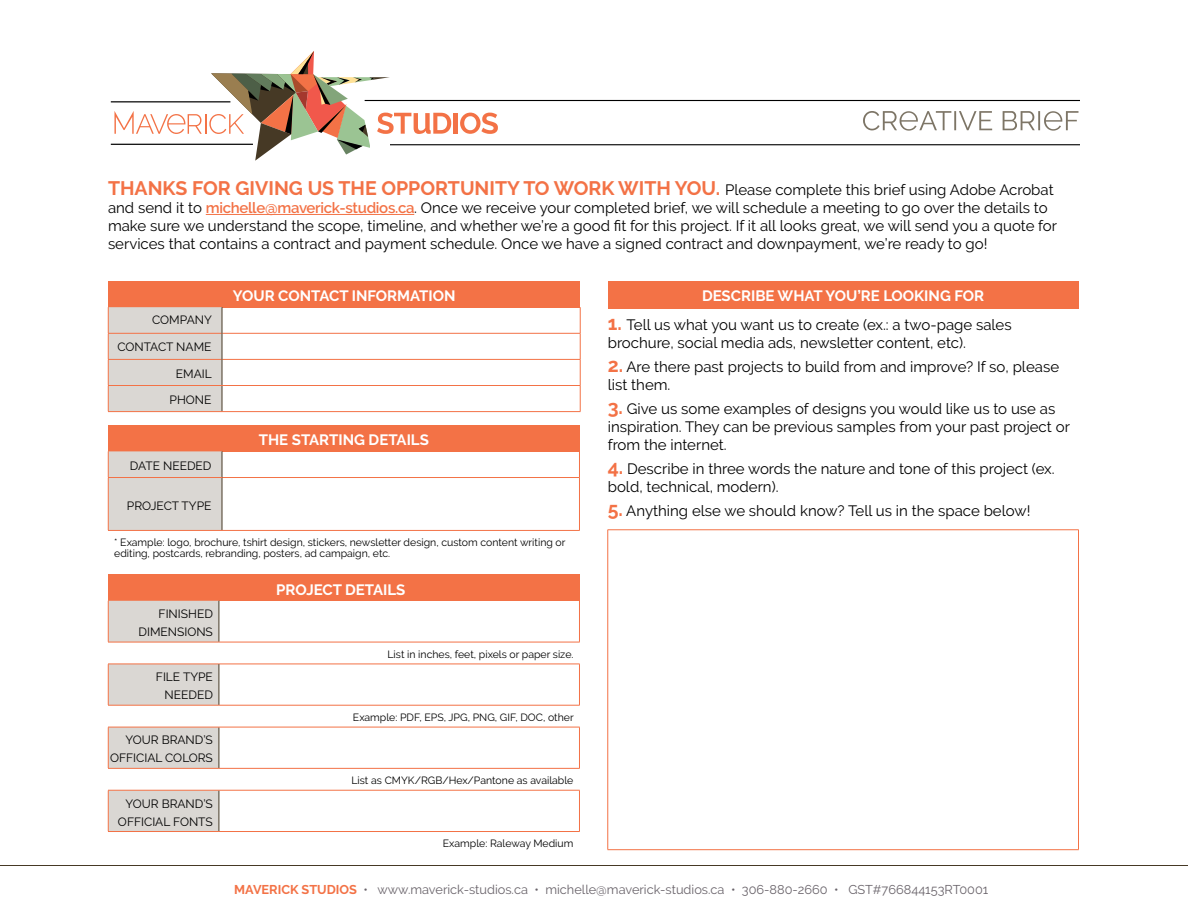
<style>
.page{position:relative;width:1188px;height:918px;background:#fff}
.page>*{position:absolute;margin:0;border:0;box-sizing:border-box;transform-origin:0 0}
.t1{font:700 19.5px "Raleway";color:#f37246}
.t2{font:15px/18px "Raleway";color:#000}
.t3{font:700 15px "Raleway";color:#fff}
.t4{font:12.75px "Raleway";color:#69636a}
.t5{font:12px/18px "Raleway";color:#000;text-align:right}
.t6{font:10.5px/10.5px "Raleway";color:#000}
.s1{font-weight:400;font-size:15px;color:#000}
.s2{font-weight:600;color:#f37246}
.s3{font-weight:700;font-size:19.5px;color:#f37246}
.s4{font-weight:700;color:#f37246}
</style>
<div class="page">
<hr style="left:0;top:865px;width:1188px;height:1px;background:#463925">
<hr style="left:206px;top:214px;width:208px;height:1px;background:#f37246">
<hr style="left:111px;top:101px;width:119px;height:1px;background:#000">
<hr style="left:111px;top:144px;width:142px;height:1px;background:#000">
<svg style="left:114px;top:51px;width:337px;height:110px"></svg>
<hr style="left:454px;top:113px;width:4px;height:21px;background:#f37246">
<svg style="left:460px;top:113px;width:38px;height:21px"></svg>
<svg style="left:370px;top:142px;width:136px;height:8px"></svg>
<svg style="left:350px;top:100px;width:158px;height:5px"></svg>
<hr style="left:390px;top:144px;width:690px;height:1px;background:#000">
<hr style="left:365px;top:100px;width:715px;height:1px;background:#000">
<div style="left:108px;top:281px;width:472px;height:26px;background:#f37246"></div>
<hr style="left:222px;top:333px;width:358px;height:1px;background:#f37246">
<hr style="left:222px;top:359px;width:358px;height:1px;background:#f37246">
<hr style="left:222px;top:385px;width:358px;height:1px;background:#f37246">
<hr style="left:222px;top:411px;width:358px;height:1px;background:#f37246">
<svg style="left:580px;top:307px;width:1px;height:104px"></svg>
<svg style="left:108px;top:307px;width:115px;height:105px"></svg>
<div style="left:108px;top:425px;width:471px;height:26px;background:#f37246"></div>
<hr style="left:222px;top:477px;width:358px;height:1px;background:#f37246">
<hr style="left:108px;top:530px;width:114px;height:1px;background:#f37246">
<hr style="left:222px;top:530px;width:358px;height:1px;background:#f37246">
<svg style="left:579px;top:451px;width:1px;height:26px"></svg>
<hr style="left:579px;top:478px;width:1px;height:52px;background:#f37246">
<div style="left:108px;top:451px;width:115px;height:79px;background:#dad7d3"></div>
<hr style="left:108px;top:478px;width:1px;height:52px;background:#f37246">
<div style="left:608px;top:281px;width:470px;height:28px;background:#f37246"></div>
<hr style="left:608px;top:530px;width:471px;height:1px;background:#f37246">
<hr style="left:607px;top:530px;width:1px;height:319px;background:#f37246">
<hr style="left:1078px;top:530px;width:1px;height:319px;background:#f37246">
<hr style="left:608px;top:849px;width:471px;height:1px;background:#f37246">
<svg style="left:863px;top:111px;width:216px;height:20px"></svg>
<div style="left:108px;top:575px;width:471px;height:26px;background:#f37246"></div>
<svg style="left:108px;top:601px;width:111px;height:230px"></svg>
<hr style="left:108px;top:664px;width:111px;height:1px;background:#f37246">
<hr style="left:219px;top:664px;width:361px;height:1px;background:#f37246">
<hr style="left:219px;top:664px;width:1px;height:41px;background:#463925">
<hr style="left:219px;top:727px;width:1px;height:41px;background:#463925">
<hr style="left:219px;top:790px;width:1px;height:41px;background:#463925">
<hr style="left:108px;top:705px;width:111px;height:1px;background:#f37246">
<hr style="left:219px;top:705px;width:361px;height:1px;background:#f37246">
<hr style="left:108px;top:727px;width:111px;height:1px;background:#f37246">
<hr style="left:219px;top:727px;width:361px;height:1px;background:#f37246">
<hr style="left:108px;top:768px;width:111px;height:1px;background:#f37246">
<hr style="left:219px;top:768px;width:361px;height:1px;background:#f37246">
<hr style="left:108px;top:790px;width:111px;height:1px;background:#f37246">
<hr style="left:219px;top:790px;width:361px;height:1px;background:#f37246">
<hr style="left:108px;top:831px;width:111px;height:1px;background:#f37246">
<hr style="left:219px;top:831px;width:361px;height:1px;background:#f37246">
<hr style="left:219px;top:601px;width:1px;height:41px;background:#463925">
<hr style="left:108px;top:642px;width:111px;height:1px;background:#f37246">
<hr style="left:219px;top:642px;width:361px;height:1px;background:#f37246">
<hr style="left:579px;top:601px;width:1px;height:41px;background:#f37246">
<hr style="left:579px;top:664px;width:1px;height:41px;background:#f37246">
<hr style="left:579px;top:727px;width:1px;height:41px;background:#f37246">
<hr style="left:579px;top:790px;width:1px;height:41px;background:#f37246">
<hr style="left:108px;top:601px;width:1px;height:41px;background:#f37246">
<hr style="left:108px;top:664px;width:1px;height:41px;background:#f37246">
<hr style="left:108px;top:727px;width:1px;height:41px;background:#f37246">
<hr style="left:108px;top:790px;width:1px;height:41px;background:#f37246">
<h1 class="t1" style="left:108px;top:177px;width:947px">THANKS FOR GIVING US THE OPPORTUNITY TO WORK WITH YOU. <span class="s1">Please complete this brief using Adobe Acrobat</span></h1>
<p class="t2" style="left:108px;top:199px;width:951px">and send it to <span class="s2">michelle@maverick-studios.ca</span>. Once we receive your completed brief, we will schedule a meeting to go over the details to make sure we understand the scope, timeline, and whether we’re a good fit for this project. If it all looks great, we will send you a quote for services that contains a contract and payment schedule. Once we have a signed contract and downpayment, we’re ready to go!</p>
<p class="t3" style="left:233px;top:287px;width:224px">YOUR CONTACT INFORMATION</p>
<p class="t5" style="left:117px;top:307px;width:96px;line-height:26.1px">COMPANY<br>CONTACT NAME</p>
<p class="t5" style="left:170px;top:361px;width:44px;line-height:26.1px;text-align:center">EMAIL<br>PHONE</p>
<p class="t3" style="left:259px;top:432px;width:172px">THE STARTING DETAILS</p>
<p class="t5" style="left:130px;top:457px;width:83px">DATE NEEDED</p>
<p class="t5" style="left:127px;top:496px;width:86px">PROJECT TYPE</p>
<p class="t6" style="left:114px;top:537px;width:453px">* Example: logo, brochure, tshirt design, stickers, newsletter design, custom content writing or editing, postcards, rebranding, posters, ad campaign, etc.</p>
<p class="t3" style="left:702px;top:287px;width:284px">DESCRIBE WHAT YOU’RE LOOKING FOR</p>
<p class="t2" style="left:608px;top:316px;width:406px"><span class="s3">1.</span> Tell us what you want us to create (ex.: a two-page sales brochure, social media ads, newsletter content, etc).</p>
<p class="t2" style="left:608px;top:358px;width:453px"><span class="s3">2.</span> Are there past projects to build from and improve? If so, please list them.</p>
<p class="t2" style="left:608px;top:400px;width:464px"><span class="s3">3.</span> Give us some examples of designs you would like us to use as inspiration. They can be previous samples from your past project or from the internet.</p>
<p class="t2" style="left:608px;top:460px;width:448px"><span class="s3">4.</span> Describe in three words the nature and tone of this project (ex. bold, technical, modern).</p>
<p class="t2" style="left:608px;top:502px;width:424px"><span class="s3">5.</span> Anything else we should know? Tell us in the space below!</p>
<p class="t5" style="left:138px;top:605px;width:76px">FINISHED<br>DIMENSIONS</p>
<p class="t5" style="left:156px;top:668px;width:58px">FILE TYPE<br>NEEDED</p>
<p class="t5" style="left:110px;top:731px;width:104px">YOUR BRAND’S<br>OFFICIAL COLORS</p>
<p class="t5" style="left:118px;top:794px;width:96px">YOUR BRAND’S<br>OFFICIAL FONTS</p>
<p class="t3" style="left:276px;top:581px;width:131px">PROJECT DETAILS</p>
<p class="t6" style="left:388px;top:649px;width:187px">List in inches, feet, pixels or paper size.</p>
<p class="t6" style="left:353px;top:712px;width:222px">Example: PDF, EPS, JPG, PNG, GIF, DOC, other</p>
<p class="t6" style="left:351px;top:775px;width:224px">List as CMYK/RGB/Hex/Pantone as available</p>
<p class="t6" style="left:443px;top:838px;width:132px">Example: Raleway Medium</p>
<p class="t4" style="left:234px;top:882px;width:756px"><span class="s4">MAVERICK STUDIOS</span> • www.maverick-studios.ca • michelle@maverick-studios.ca • 306-880-2660 • GST#766844153RT0001</p>
</div>
